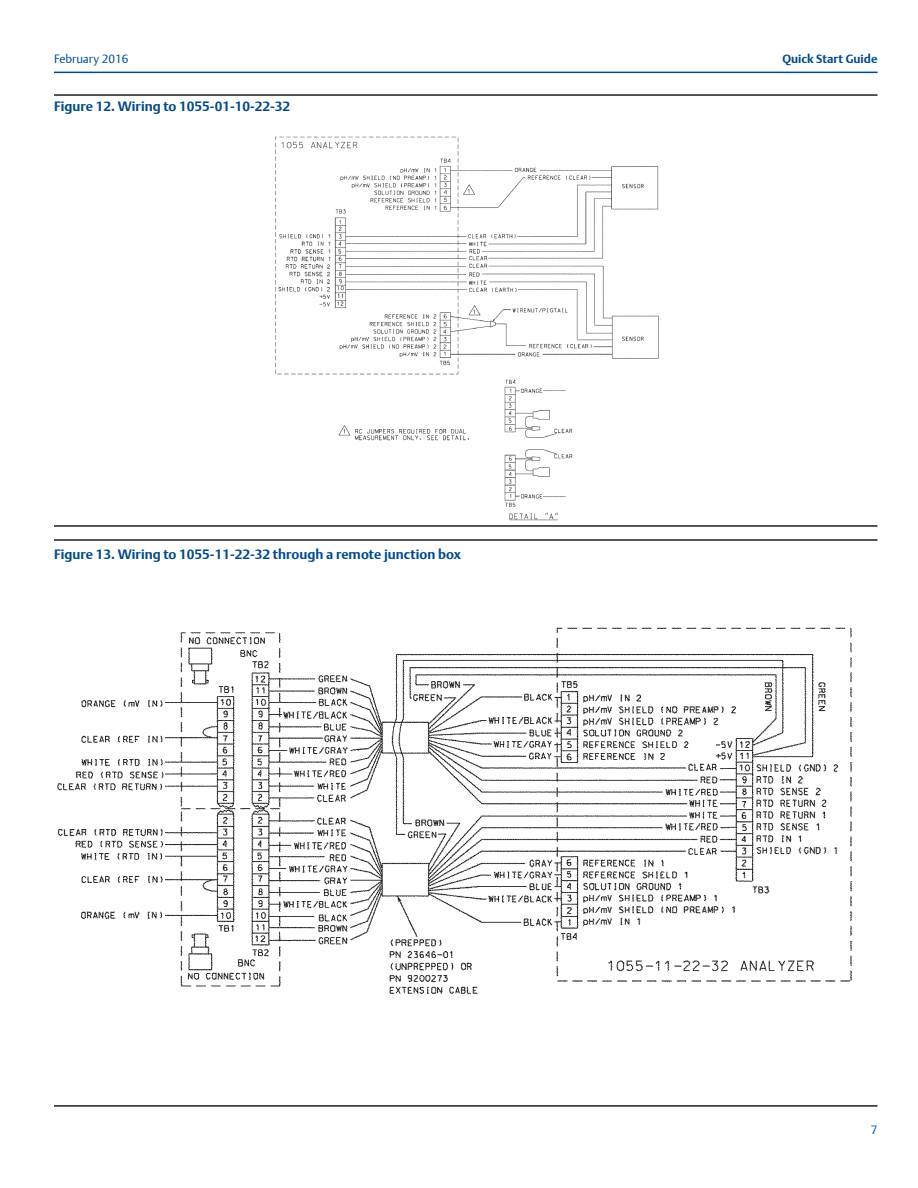
<style>
.page{position:relative;width:918px;height:1188px;background:#fff}
.page>*{position:absolute;margin:0;border:0;box-sizing:border-box;transform-origin:0 0}
.t1{font:700 13.5px "DTL Argo T";color:#004a8d}
.t2{font:700 12px "DTL Argo T";color:#004a8d}
.t3{font:12px "DTL Argo T Light";color:#004a8d}
</style>
<div class="page">
<hr style="left:54px;top:72px;width:824px;height:1px;background:#004a8d">
<hr style="left:54px;top:94px;width:824px;height:2px;background:#231f20">
<hr style="left:54px;top:539px;width:824px;height:2px;background:#231f20">
<img style="left:57px;top:627px;width:796px;height:367px">
<hr style="left:54px;top:1105px;width:824px;height:2px;background:#231f20">
<img style="left:275px;top:136px;width:384px;height:385px">
<hr style="left:54px;top:525px;width:824px;height:2px;background:#231f20">
<p class="t3" style="left:54px;top:52px;width:76px">February 2016</p>
<p class="t2" style="left:782px;top:52px;width:97px">Quick Start Guide</p>
<p class="t1" style="left:54px;top:98px;width:238px">Figure 12. Wiring to 1055-01-10-22-32</p>
<p class="t1" style="left:54px;top:546px;width:408px">Figure 13. Wiring to 1055-11-22-32 through a remote junction box</p>
<p class="t3" style="left:871px;top:1123px;width:8px">7</p>
</div>
